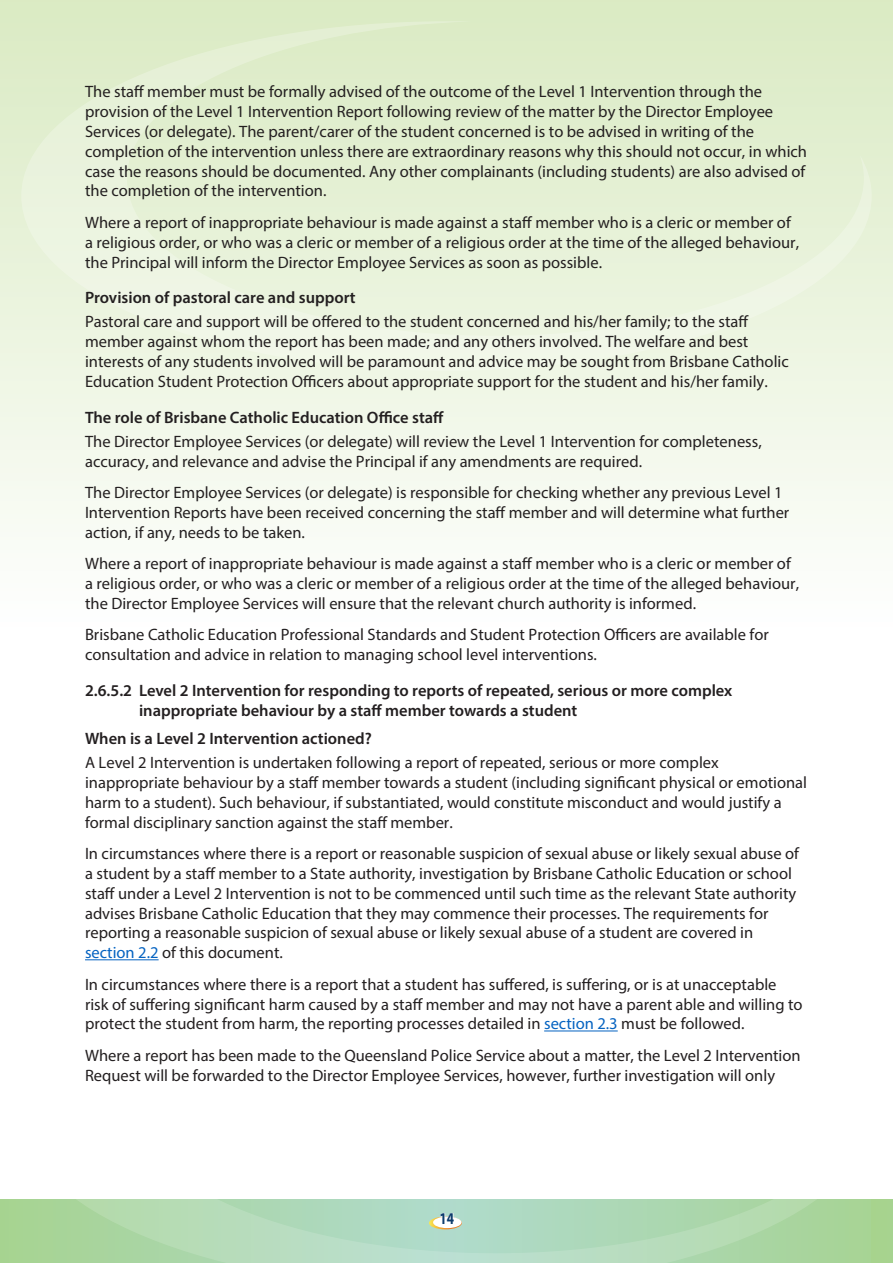
<style>
.page{position:relative;width:893px;height:1263px;background:#fff}
.page>*{position:absolute;margin:0;border:0;box-sizing:border-box;transform-origin:0 0}
.SP_Body{font:16.5px/19.8px "Myriad Pro";color:#231f20}
.SP_Heading_2_8{font:600 16.5px/19.8px "Myriad Pro";color:#231f20}
.t1{font:700 16.5px "Myriad Pro";color:#0c3a6b;scale:.8 1}
.s1{color:#0563c1}
</style>
<div class="page">
<div style="left:0;top:0;width:893px;height:631px;background:linear-gradient(to bottom,#daeac2,#fefefe)"></div>
<div style="left:872px;top:0;width:21px;height:631px;background:linear-gradient(to bottom,#daeac2,#fefefe)"></div>
<div style="left:0;top:1199px;width:893px;height:64px;background:#a7d496"></div>
<svg style="left:21px;top:21px;width:851px;height:350px;background:#e5f0d6"></svg>
<svg style="left:76px;top:960px;width:741px;height:303px"></svg>
<hr style="left:85px;top:959px;width:74px;height:1px;background:#0563c1">
<hr style="left:544px;top:1030px;width:74px;height:1px;background:#0563c1">
<p class="SP_Body" style="left:85px;top:82px;width:724px">The staff member must be formally advised of the outcome of the Level 1 Intervention through the provision of the Level 1 Intervention Report following review of the matter by the Director Employee Services (or delegate). The parent/carer of the student concerned is to be advised in writing of the completion of the intervention unless there are extraordinary reasons why this should not occur, in which case the reasons should be documented. Any other complainants (including students) are also advised of the completion of the intervention.</p>
<p class="SP_Body" style="left:85px;top:212px;width:716px">Where a report of inappropriate behaviour is made against a staff member who is a cleric or member of a religious order, or who was a cleric or member of a religious order at the time of the alleged behaviour, the Principal will inform the Director Employee Services as soon as possible.</p>
<p class="SP_Heading_2_8" style="left:85px;top:288px;width:272px">Provision of pastoral care and support</p>
<p class="SP_Body" style="left:85px;top:312px;width:705px">Pastoral care and support will be offered to the student concerned and his/her family; to the staff member against whom the report has been made; and any others involved. The welfare and best interests of any students involved will be paramount and advice may be sought from Brisbane Catholic Education Student Protection Officers about appropriate support for the student and his/her family.</p>
<p class="SP_Heading_2_8" style="left:85px;top:407px;width:360px">The role of Brisbane Catholic Education Office staff</p>
<p class="SP_Body" style="left:85px;top:431px;width:678px">The Director Employee Services (or delegate) will review the Level 1 Intervention for completeness, accuracy, and relevance and advise the Principal if any amendments are required.</p>
<p class="SP_Body" style="left:85px;top:482px;width:706px">The Director Employee Services (or delegate) is responsible for checking whether any previous Level 1<br>Intervention Reports have been received concerning the staff member and will determine what further action, if any, needs to be taken.</p>
<p class="SP_Body" style="left:85px;top:553px;width:716px">Where a report of inappropriate behaviour is made against a staff member who is a cleric or member of a religious order, or who was a cleric or member of a religious order at the time of the alleged behaviour, the Director Employee Services will ensure that the relevant church authority is informed.</p>
<p class="SP_Body" style="left:85px;top:625px;width:685px">Brisbane Catholic Education Professional Standards and Student Protection Officers are available for consultation and advice in relation to managing school level interventions.</p>
<p class="SP_Heading_2_8" style="left:139px;top:680px;width:595px;text-indent:-54px">2.6.5.2 Level 2 Intervention for responding to reports of repeated, serious or more complex inappropriate behaviour by a staff member towards a student</p>
<p class="SP_Heading_2_8" style="left:85px;top:728px;width:288px">When is a Level 2 Intervention actioned?</p>
<p class="SP_Body" style="left:85px;top:752px;width:724px">A Level 2 Intervention is undertaken following a report of repeated, serious or more complex inappropriate behaviour by a staff member towards a student (including significant physical or emotional harm to a student). Such behaviour, if substantiated, would constitute misconduct and would justify a formal disciplinary sanction against the staff member.</p>
<p class="SP_Body" style="left:85px;top:843px;width:715px">In circumstances where there is a report or reasonable suspicion of sexual abuse or likely sexual abuse of a student by a staff member to a State authority, investigation by Brisbane Catholic Education or school staff under a Level 2 Intervention is not to be commenced until such time as the relevant State authority advises Brisbane Catholic Education that they may commence their processes. The requirements for reporting a reasonable suspicion of sexual abuse or likely sexual abuse of a student are covered in <span class="s1">section 2.2</span> of this document.</p>
<p class="SP_Body" style="left:85px;top:974px;width:719px">In circumstances where there is a report that a student has suffered, is suffering, or is at unacceptable risk of suffering significant harm caused by a staff member and may not have a parent able and willing to protect the student from harm, the reporting processes detailed in <span class="s1">section 2.3</span> must be followed.</p>
<p class="SP_Body" style="left:85px;top:1045px;width:717px">Where a report has been made to the Queensland Police Service about a matter, the Level 2 Intervention<br>Request will be forwarded to the Director Employee Services, however, further investigation will only</p>
<p class="t1" style="left:440px;top:1208px;width:20px">14</p>
</div>
